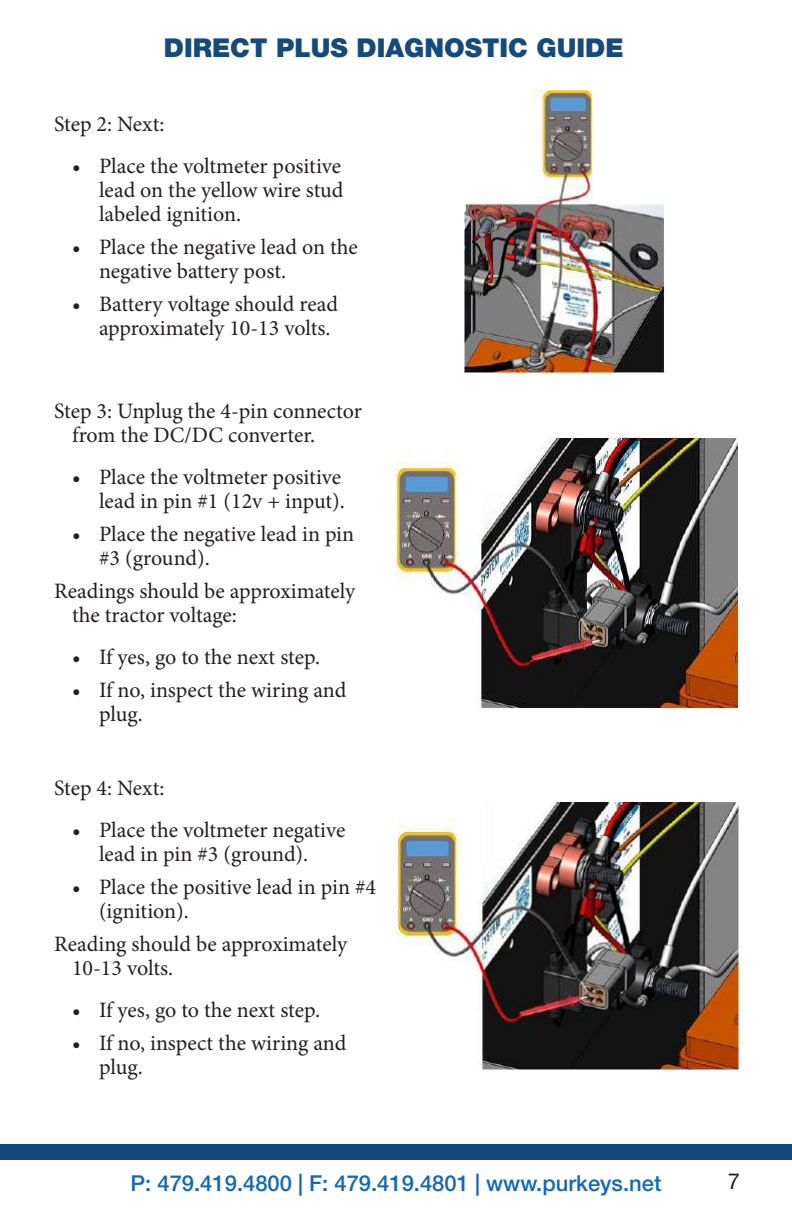
<style>
.page{position:relative;width:792px;height:1224px;background:#fff}
.page>*{position:absolute;margin:0;border:0;box-sizing:border-box;transform-origin:0 0}
.t1{font:900 26px "Helvetica Neue LT Std";color:#144a7c}
.t2{font:22px/24px "Minion Pro";color:#231f20}
.t3{font:500 22px "Helvetica Neue LT Std";color:#116ab5}
.t4{font:22px "Helvetica Neue LT Std";color:#231f20}
</style>
<div class="page">
<div style="left:0;top:1144px;width:792px;height:16px;background:#144a7c"></div>
<img style="left:465px;top:91px;width:200px;height:282px">
<img style="left:396px;top:438px;width:342px;height:270px">
<img style="left:397px;top:803px;width:341px;height:266px">
<p class="t1" style="left:164px;top:32px;width:461px">DIRECT PLUS DIAGNOSTIC GUIDE</p>
<p class="t2" style="left:54px;top:112px;width:112px">Step 2: Next:</p>
<p class="t2" style="left:99px;top:154px;width:246px;text-align:justify;text-indent:-27px">• Place the voltmeter positive lead on the yellow wire stud labeled ignition.</p>
<p class="t2" style="left:99px;top:235px;width:260px;text-indent:-27px">• Place the negative lead on the negative battery post.</p>
<p class="t2" style="left:99px;top:292px;width:241px;text-indent:-27px">• Battery voltage should read approximately 10-13 volts.</p>
<p class="t2" style="left:72px;top:399px;width:291px;text-indent:-18px">Step 3: Unplug the 4-pin connector from the DC/DC converter.</p>
<p class="t2" style="left:72px;top:465px;width:274px;text-align:right">• Place the voltmeter positive lead in pin #1 (12v + input).</p>
<p class="t2" style="left:99px;top:522px;width:257px;text-indent:-27px">• Place the negative lead in pin #3 (ground).</p>
<p class="t2" style="left:72px;top:579px;width:285px;text-indent:-18px">Readings should be approximately the tractor voltage:</p>
<p class="t2" style="left:72px;top:645px;width:250px">• If yes, go to the next step.</p>
<p class="t2" style="left:99px;top:678px;width:249px;text-indent:-27px">• If no, inspect the wiring and plug.</p>
<p class="t2" style="left:54px;top:776px;width:112px">Step 4: Next:</p>
<p class="t2" style="left:72px;top:818px;width:275px;text-align:center">• Place the voltmeter negative lead in pin #3 (ground).</p>
<p class="t2" style="left:99px;top:875px;width:279px;text-indent:-27px">• Place the positive lead in pin #4 (ignition).</p>
<p class="t2" style="left:72px;top:932px;width:277px;text-indent:-18px">Reading should be approximately<br>10-13 volts.</p>
<p class="t2" style="left:72px;top:998px;width:250px">• If yes, go to the next step.</p>
<p class="t2" style="left:99px;top:1031px;width:249px;text-indent:-27px">• If no, inspect the wiring and plug.</p>
<p class="t3" style="left:131px;top:1170px;width:532px">P: 479.419.4800 | F: 479.419.4801 | www.purkeys.net</p>
<p class="t4" style="left:728px;top:1168px;width:14px">7</p>
</div>
